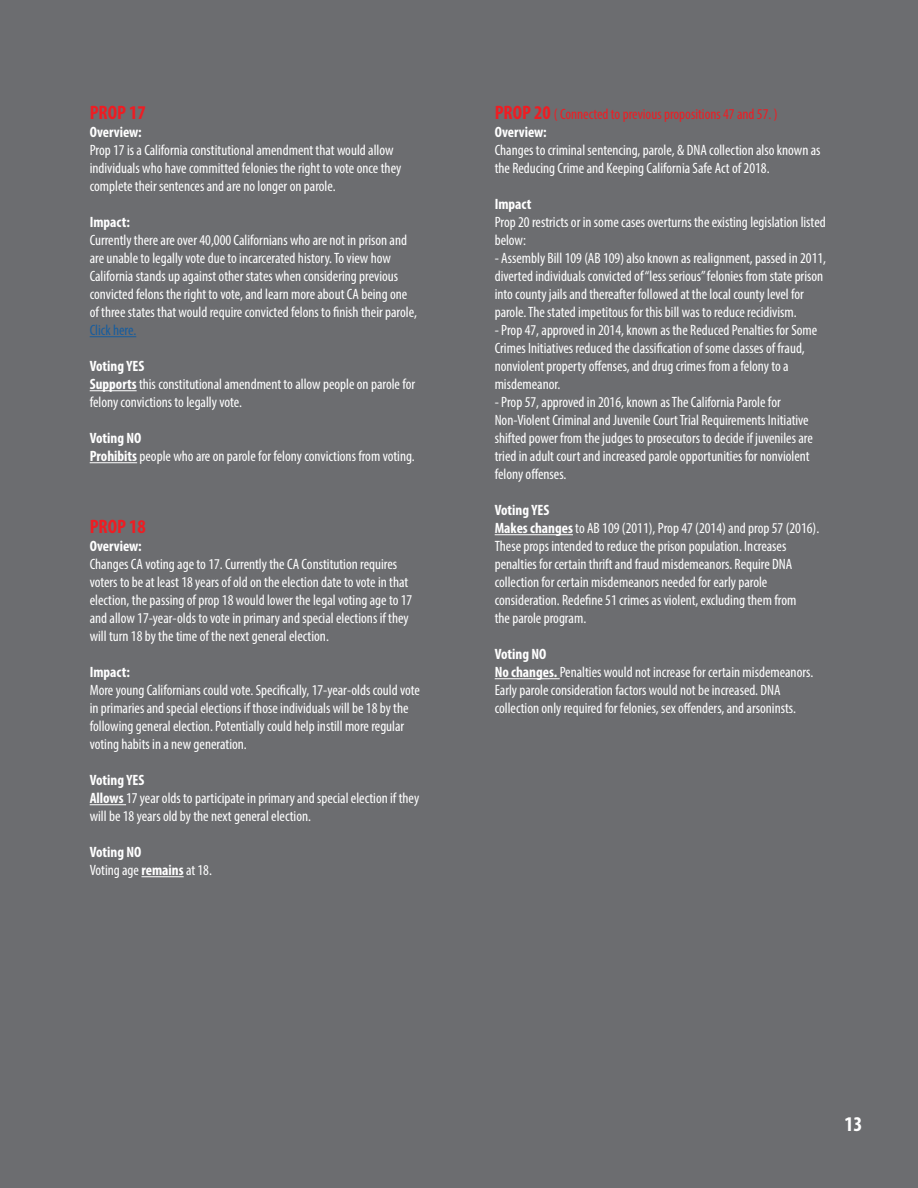
<style>
.page{position:relative;width:918px;height:1188px;background:#6c6d70}
.page>*{position:absolute;margin:0;border:0;box-sizing:border-box;transform-origin:0 0}
.Paragraph_Style_1{font:700 condensed 21px "Myriad Pro";color:#fff}
.t1{font:700 condensed 19.5px "Myriad Pro";color:#ee1d23}
.t2{font:condensed 15px/18px "Myriad Pro";color:#fff}
.t3{font:700 condensed 15px "Myriad Pro";color:#fff}
.t4{font:condensed 15px "Myriad Pro";color:#ee1d23}
.s1{color:#175d9e}
.s2{font-weight:700}
.s3{font-weight:700;font-size:19.5px}
</style>
<div class="page">
<hr style="left:90px;top:336px;width:46px;height:1px;background:#175d9e">
<hr style="left:90px;top:390px;width:47px;height:1px;background:#fff">
<hr style="left:90px;top:462px;width:47px;height:1px;background:#fff">
<hr style="left:90px;top:804px;width:36px;height:1px;background:#fff">
<hr style="left:141px;top:876px;width:43px;height:1px;background:#fff">
<hr style="left:495px;top:534px;width:78px;height:1px;background:#fff">
<hr style="left:495px;top:678px;width:65px;height:1px;background:#fff">
<p class="t1" style="left:90px;top:101px;width:58px">PROP 17</p>
<p class="t3" style="left:90px;top:123px;width:54px">Overview:</p>
<p class="t2" style="left:90px;top:141px;width:313px">Prop 17 is a California constitutional amendment that would allow individuals who have committed felonies the right to vote once they complete their sentences and are no longer on parole.</p>
<p class="t3" style="left:90px;top:213px;width:42px">Impact:</p>
<p class="t2" style="left:90px;top:231px;width:329px">Currently there are over 40,000 Californians who are not in prison and are unable to legally vote due to incarcerated history. To view how California stands up against other states when considering previous convicted felons the right to vote, and learn more about CA being one of three states that would require convicted felons to finish their parole, <span class="s1">Click here.</span></p>
<p class="t3" style="left:90px;top:357px;width:56px">Voting YES</p>
<p class="t2" style="left:90px;top:375px;width:327px"><span class="s2">Supports</span> this constitutional amendment to allow people on parole for felony convictions to legally vote.</p>
<p class="t3" style="left:90px;top:429px;width:53px">Voting NO</p>
<p class="t2" style="left:90px;top:447px;width:326px"><span class="s2">Prohibits</span> people who are on parole for felony convictions from voting.</p>
<p class="t1" style="left:90px;top:515px;width:58px">PROP 18</p>
<p class="t3" style="left:90px;top:537px;width:54px">Overview:</p>
<p class="t2" style="left:90px;top:555px;width:324px">Changes CA voting age to 17. Currently the CA Constitution requires voters to be at least 18 years of old on the election date to vote in that election, the passing of prop 18 would lower the legal voting age to 17 and allow 17-year-olds to vote in primary and special elections if they will turn 18 by the time of the next general election.</p>
<p class="t3" style="left:90px;top:663px;width:42px">Impact:</p>
<p class="t2" style="left:90px;top:681px;width:332px">More young Californians could vote. Specifically, 17-year-olds could vote in primaries and special elections if those individuals will be 18 by the following general election. Potentially could help instill more regular voting habits in a new generation.</p>
<p class="t3" style="left:90px;top:771px;width:56px">Voting YES</p>
<p class="t2" style="left:90px;top:789px;width:331px"><span class="s2">Allows</span> 17 year olds to participate in primary and special election if they will be 18 years old by the next general election.</p>
<p class="t3" style="left:90px;top:843px;width:53px">Voting NO</p>
<p class="t2" style="left:90px;top:861px;width:124px">Voting age <span class="s2">remains</span> at 18.</p>
<p class="t4" style="left:495px;top:105px;width:284px"><span class="s3">PROP 20</span> ( Connected to previous propositions 47 and 57. )</p>
<p class="t3" style="left:495px;top:123px;width:54px">Overview:</p>
<p class="t2" style="left:495px;top:141px;width:327px">Changes to criminal sentencing, parole, &amp; DNA collection also known as the Reducing Crime and Keeping California Safe Act of 2018.</p>
<p class="t3" style="left:495px;top:195px;width:38px">Impact</p>
<p class="t2" style="left:495px;top:213px;width:333px">Prop 20 restricts or in some cases overturns the existing legislation listed below:</p>
<p class="t2" style="left:495px;top:249px;width:333px">- Assembly Bill 109 (AB 109) also known as realignment, passed in 2011, diverted individuals convicted of “less serious” felonies from state prison into county jails and thereafter followed at the local county level for parole. The stated impetitous for this bill was to reduce recidivism.</p>
<p class="t2" style="left:495px;top:321px;width:324px">- Prop 47, approved in 2014, known as the Reduced Penalties for Some Crimes Initiatives reduced the classification of some classes of fraud, nonviolent property offenses, and drug crimes from a felony to a misdemeanor.</p>
<p class="t2" style="left:495px;top:393px;width:288px">- Prop 57, approved in 2016, known as The California Parole for</p>
<p class="t2" style="left:495px;top:411px;width:320px">Non-Violent Criminal and Juvenile Court Trial Requirements Initiative shifted power from the judges to prosecutors to decide if juveniles are tried in adult court and increased parole opportunities for nonviolent felony offenses.</p>
<p class="t3" style="left:495px;top:501px;width:56px">Voting YES</p>
<p class="t2" style="left:495px;top:519px;width:326px"><span class="s2">Makes changes</span> to AB 109 (2011), Prop 47 (2014) and prop 57 (2016).<br>These props intended to reduce the prison population. Increases</p>
<p class="t2" style="left:495px;top:555px;width:299px">penalties for certain thrift and fraud misdemeanors. Require DNA</p>
<p class="t2" style="left:495px;top:573px;width:274px">collection for certain misdemeanors needed for early parole</p>
<p class="t2" style="left:495px;top:591px;width:303px">consideration. Redefine 51 crimes as violent, excluding them from</p>
<p class="t2" style="left:495px;top:609px;width:93px">the parole program.</p>
<p class="t3" style="left:495px;top:645px;width:53px">Voting NO</p>
<p class="t2" style="left:495px;top:663px;width:320px"><span class="s2">No changes.</span> Penalties would not increase for certain misdemeanors.<br>Early parole consideration factors would not be increased. DNA</p>
<p class="t2" style="left:495px;top:699px;width:303px">collection only required for felonies, sex offenders, and arsoninsts.</p>
<p class="Paragraph_Style_1" style="left:845px;top:1110px;width:19px">13</p>
</div>
